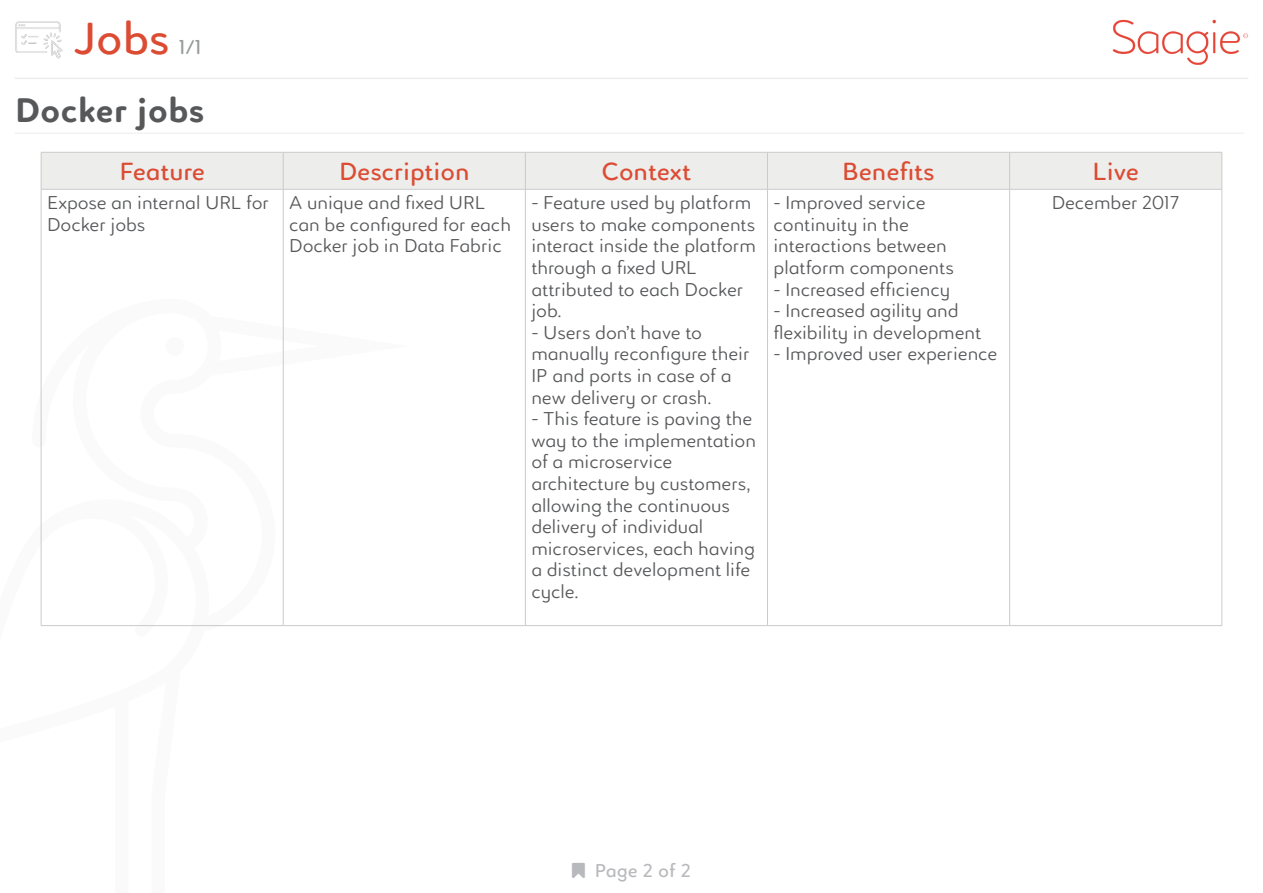
<style>
.page{position:relative;width:1263px;height:893px;background:#fff}
.page>*{position:absolute;margin:0;border:0;box-sizing:border-box;transform-origin:0 0}
.Style_de_paragraphe{font:43.5px "Luengo";color:#db4c33}
.Titre_feature{font:700 33px "Luengo";letter-spacing:-.005em;color:#57585a}
.t1{font:24px "Luengo";color:#db4c33}
.Style_de_paragraphe-2{font:19.5px "Luengo";color:#97999c}
.t2{font:300 18px/21.6px "Luengo";color:#57585a}
.t3{font:18px "Luengo";color:#b8b9bc}
</style>
<div class="page">
<img style="left:1112px;top:19px;width:136px;height:46px">
<hr style="left:15px;top:78px;width:1233px;height:1px;background:#ededec">
<img style="left:15px;top:21px;width:48px;height:38px">
<hr style="left:15px;top:133px;width:1229px;height:1px;background:#ededec">
<div style="left:42px;top:153px;width:1179px;height:36px;background:#ededec"></div>
<hr style="left:283px;top:152px;width:1px;height:37px;background:#c9cbcb">
<hr style="left:767px;top:152px;width:243px;height:1px;background:#c9cbcb">
<hr style="left:1010px;top:152px;width:212px;height:1px;background:#c9cbcb">
<hr style="left:1009px;top:152px;width:1px;height:37px;background:#c9cbcb">
<hr style="left:1221px;top:152px;width:1px;height:37px;background:#c9cbcb">
<hr style="left:41px;top:189px;width:1px;height:436px;background:#c9cbcb">
<hr style="left:283px;top:189px;width:1px;height:436px;background:#c9cbcb">
<hr style="left:525px;top:189px;width:1px;height:436px;background:#c9cbcb">
<hr style="left:767px;top:189px;width:243px;height:1px;background:#c9cbcb">
<hr style="left:767px;top:189px;width:1px;height:436px;background:#c9cbcb">
<hr style="left:1010px;top:189px;width:212px;height:1px;background:#c9cbcb">
<hr style="left:1009px;top:189px;width:1px;height:436px;background:#c9cbcb">
<hr style="left:1221px;top:189px;width:1px;height:436px;background:#c9cbcb">
<hr style="left:41px;top:625px;width:242px;height:1px;background:#c9cbcb">
<hr style="left:283px;top:625px;width:242px;height:1px;background:#c9cbcb">
<hr style="left:525px;top:625px;width:242px;height:1px;background:#c9cbcb">
<hr style="left:767px;top:625px;width:243px;height:1px;background:#c9cbcb">
<hr style="left:1010px;top:625px;width:212px;height:1px;background:#c9cbcb">
<hr style="left:41px;top:152px;width:242px;height:1px;background:#c9cbcb">
<hr style="left:41px;top:152px;width:1px;height:37px;background:#c9cbcb">
<hr style="left:283px;top:152px;width:242px;height:1px;background:#c9cbcb">
<hr style="left:525px;top:152px;width:242px;height:1px;background:#c9cbcb">
<hr style="left:525px;top:152px;width:1px;height:37px;background:#c9cbcb">
<hr style="left:767px;top:152px;width:1px;height:37px;background:#c9cbcb">
<hr style="left:41px;top:189px;width:242px;height:1px;background:#c9cbcb">
<hr style="left:283px;top:189px;width:242px;height:1px;background:#c9cbcb">
<hr style="left:525px;top:189px;width:242px;height:1px;background:#c9cbcb">
<p class="Style_de_paragraphe" style="left:73px;top:8px;width:98px">Jobs</p>
<p class="Style_de_paragraphe-2" style="left:179px;top:34px;width:24px">1/1</p>
<p class="Titre_feature" style="left:15px;top:87px;width:192px">Docker jobs</p>
<p class="t1" style="left:119px;top:155px;width:87px">Feature</p>
<p class="t1" style="left:339px;top:155px;width:132px">Description</p>
<p class="t1" style="left:602px;top:155px;width:91px">Context</p>
<p class="t1" style="left:842px;top:155px;width:94px">Benefits</p>
<p class="t1" style="left:1092px;top:155px;width:48px">Live</p>
<p class="t2" style="left:47px;top:192px;width:223px">Expose an internal URL for<br>Docker jobs</p>
<p class="t2" style="left:289px;top:192px;width:223px">A unique and fixed URL can be configured for each<br>Docker job in Data Fabric</p>
<p class="t2" style="left:531px;top:192px;width:226px">- Feature used by platform users to make components interact inside the platform through a fixed URL attributed to each Docker job.</p>
<p class="t2" style="left:531px;top:321px;width:220px">- Users don’t have to manually reconfigure their<br>IP and ports in case of a new delivery or crash.</p>
<p class="t2" style="left:531px;top:408px;width:226px">- This feature is paving the way to the implementation of a microservice architecture by customers, allowing the continuous delivery of individual microservices, each having a distinct development life cycle.</p>
<p class="t2" style="left:773px;top:192px;width:182px">- Improved service continuity in the interactions between platform components</p>
<p class="t2" style="left:773px;top:278px;width:178px">- Increased efficiency</p>
<p class="t2" style="left:773px;top:300px;width:209px">- Increased agility and flexibility in development</p>
<p class="t2" style="left:773px;top:343px;width:225px">- Improved user experience</p>
<p class="t2" style="left:1052px;top:192px;width:130px">December 2017</p>
<p class="t3" style="left:595px;top:857px;width:98px">Page 2 of 2</p>
</div>
